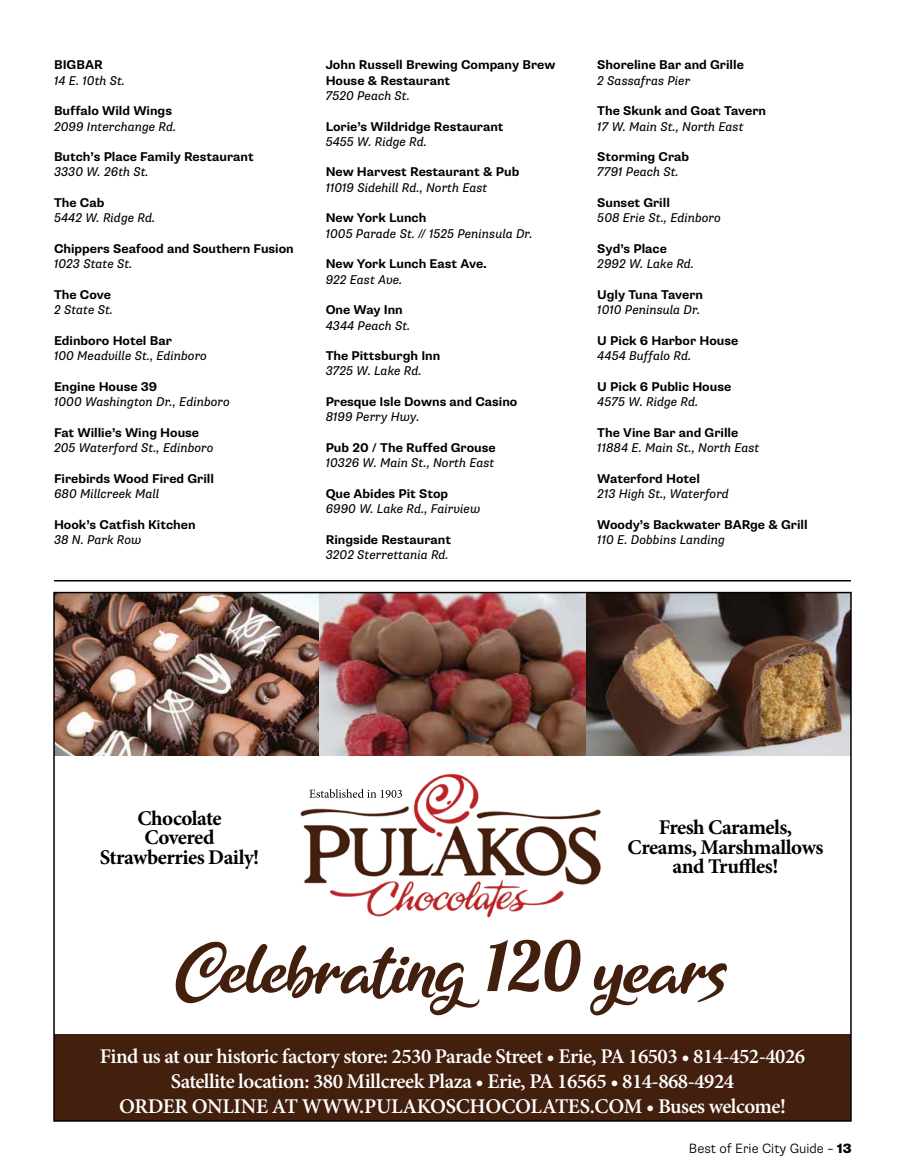
<style>
.page{position:relative;width:905px;height:1175px;background:#fff}
.page>*{position:absolute;margin:0;border:0;box-sizing:border-box;transform-origin:0 0}
.t1{font:68.55px "Golden Ranger";color:#431f0e}
.t2{font:600 21px/25.2px "Minion Pro";letter-spacing:-.025em;color:#fff;text-align:center}
.t3{font:700 21px/19.5px "Minion Pro";letter-spacing:-.025em;color:#000;text-align:center}
.t4{font:300 13.5px "Supria Sans";color:#000}
.t5{font:700 12.75px/15.3px "Supria Sans";color:#000}
.t6{font:italic 12.75px "Supria Sans";color:#000}
.s1{font-family:"Lobster 1.4"}
.s2{font-weight:800}
</style>
<div class="page">
<div style="left:54px;top:1034px;width:797px;height:87px;background:#431f0e"></div>
<img style="left:56px;top:595px;width:792px;height:160px">
<img style="left:300px;top:773px;width:301px;height:145px">
<svg style="left:309px;top:789px;width:93px;height:9px"></svg>
<hr style="left:54px;top:580px;width:796px;height:1px;background:#000">
<p class="t5" style="left:54px;top:58px;width:50px">BIGBAR</p>
<p class="t6" style="left:54px;top:73px;width:73px">14 E. 10th St.</p>
<p class="t5" style="left:54px;top:103px;width:119px">Buffalo Wild Wings</p>
<p class="t6" style="left:54px;top:118px;width:124px">2099 Interchange Rd.</p>
<p class="t5" style="left:54px;top:149px;width:201px">Butch’s Place Family Restaurant</p>
<p class="t6" style="left:54px;top:164px;width:96px">3330 W. 26th St.</p>
<p class="t5" style="left:54px;top:195px;width:52px">The Cab</p>
<p class="t6" style="left:54px;top:210px;width:103px">5442 W. Ridge Rd.</p>
<p class="t5" style="left:54px;top:241px;width:241px">Chippers Seafood and Southern Fusion</p>
<p class="t6" style="left:54px;top:256px;width:80px">1023 State St.</p>
<p class="t5" style="left:54px;top:287px;width:58px">The Cove</p>
<p class="t6" style="left:54px;top:302px;width:60px">2 State St.</p>
<p class="t5" style="left:54px;top:333px;width:119px">Edinboro Hotel Bar</p>
<p class="t6" style="left:54px;top:348px;width:154px">100 Meadville St., Edinboro</p>
<p class="t5" style="left:54px;top:379px;width:105px">Engine House 39</p>
<p class="t6" style="left:54px;top:394px;width:177px">1000 Washington Dr., Edinboro</p>
<p class="t5" style="left:54px;top:425px;width:147px">Fat Willie’s Wing House</p>
<p class="t6" style="left:54px;top:440px;width:161px">205 Waterford St., Edinboro</p>
<p class="t5" style="left:54px;top:471px;width:161px">Firebirds Wood Fired Grill</p>
<p class="t6" style="left:54px;top:486px;width:107px">680 Millcreek Mall</p>
<p class="t5" style="left:54px;top:517px;width:143px">Hook’s Catfish Kitchen</p>
<p class="t6" style="left:54px;top:532px;width:89px">38 N. Park Row</p>
<p class="t5" style="left:325px;top:58px;width:231px">John Russell Brewing Company Brew<br>House &amp; Restaurant</p>
<p class="t6" style="left:325px;top:88px;width:86px">7520 Peach St.</p>
<p class="t5" style="left:325px;top:119px;width:179px">Lorie’s Wildridge Restaurant</p>
<p class="t6" style="left:325px;top:134px;width:103px">5455 W. Ridge Rd.</p>
<p class="t5" style="left:325px;top:165px;width:195px">New Harvest Restaurant &amp; Pub</p>
<p class="t6" style="left:325px;top:180px;width:163px">11019 Sidehill Rd., North East</p>
<p class="t5" style="left:325px;top:211px;width:102px">New York Lunch</p>
<p class="t6" style="left:325px;top:226px;width:209px">1005 Parade St. // 1525 Peninsula Dr.</p>
<p class="t5" style="left:325px;top:256px;width:163px">New York Lunch East Ave.</p>
<p class="t6" style="left:325px;top:271px;width:78px">922 East Ave.</p>
<p class="t5" style="left:325px;top:302px;width:79px">One Way Inn</p>
<p class="t6" style="left:325px;top:317px;width:86px">4344 Peach St.</p>
<p class="t5" style="left:325px;top:348px;width:116px">The Pittsburgh Inn</p>
<p class="t6" style="left:325px;top:363px;width:97px">3725 W. Lake Rd.</p>
<p class="t5" style="left:325px;top:394px;width:193px">Presque Isle Downs and Casino</p>
<p class="t6" style="left:325px;top:409px;width:95px">8199 Perry Hwy.</p>
<p class="t5" style="left:325px;top:440px;width:171px">Pub 20 / The Ruffed Grouse</p>
<p class="t6" style="left:325px;top:455px;width:170px">10326 W. Main St., North East</p>
<p class="t5" style="left:325px;top:486px;width:124px">Que Abides Pit Stop</p>
<p class="t6" style="left:325px;top:501px;width:156px">6990 W. Lake Rd., Fairview</p>
<p class="t5" style="left:325px;top:532px;width:127px">Ringside Restaurant</p>
<p class="t6" style="left:325px;top:547px;width:125px">3202 Sterrettania Rd.</p>
<p class="t5" style="left:597px;top:58px;width:148px">Shoreline Bar and Grille</p>
<p class="t6" style="left:597px;top:73px;width:94px">2 Sassafras Pier</p>
<p class="t5" style="left:597px;top:103px;width:170px">The Skunk and Goat Tavern</p>
<p class="t6" style="left:597px;top:118px;width:148px">17 W. Main St., North East</p>
<p class="t5" style="left:597px;top:149px;width:93px">Storming Crab</p>
<p class="t6" style="left:597px;top:164px;width:83px">7791 Peach St.</p>
<p class="t5" style="left:597px;top:195px;width:74px">Sunset Grill</p>
<p class="t6" style="left:597px;top:210px;width:125px">508 Erie St., Edinboro</p>
<p class="t5" style="left:597px;top:241px;width:71px">Syd’s Place</p>
<p class="t6" style="left:597px;top:256px;width:98px">2992 W. Lake Rd.</p>
<p class="t5" style="left:597px;top:287px;width:107px">Ugly Tuna Tavern</p>
<p class="t6" style="left:597px;top:302px;width:104px">1010 Peninsula Dr.</p>
<p class="t5" style="left:597px;top:333px;width:142px">U Pick 6 Harbor House</p>
<p class="t6" style="left:597px;top:348px;width:96px">4454 Buffalo Rd.</p>
<p class="t5" style="left:597px;top:379px;width:135px">U Pick 6 Public House</p>
<p class="t6" style="left:597px;top:394px;width:103px">4575 W. Ridge Rd.</p>
<p class="t5" style="left:597px;top:425px;width:142px">The Vine Bar and Grille</p>
<p class="t6" style="left:597px;top:440px;width:164px">11884 E. Main St., North East</p>
<p class="t5" style="left:597px;top:471px;width:104px">Waterford Hotel</p>
<p class="t6" style="left:597px;top:486px;width:133px">213 High St., Waterford</p>
<p class="t5" style="left:597px;top:517px;width:212px">Woody’s Backwater BARge &amp; Grill</p>
<p class="t6" style="left:597px;top:532px;width:129px">110 E. Dobbins Landing</p>
<h2 class="t3" style="left:100px;top:808px;width:161px">Chocolate<br>Covered<br>Strawberries Daily!</h2>
<h2 class="t3" style="left:627px;top:817px;width:197px">Fresh Caramels,<br>Creams, Marshmallows and Truffles!</h2>
<h1 class="t1" style="left:174px;top:937px;width:556px">Celebrating <span class="s1">120</span> years</h1>
<h2 class="t2" style="left:100px;top:1043px;width:707px">Find us at our historic factory store: 2530 Parade Street • Erie, PA 16503 • 814-452-4026<br>Satellite location: 380 Millcreek Plaza • Erie, PA 16565 • 814-868-4924<br>ORDER ONLINE AT WWW.PULAKOSCHOCOLATES.COM • Buses welcome!</h2>
<p class="t4" style="left:689px;top:1140px;width:164px">Best of Erie City Guide – <span class="s2">13</span></p>
</div>
